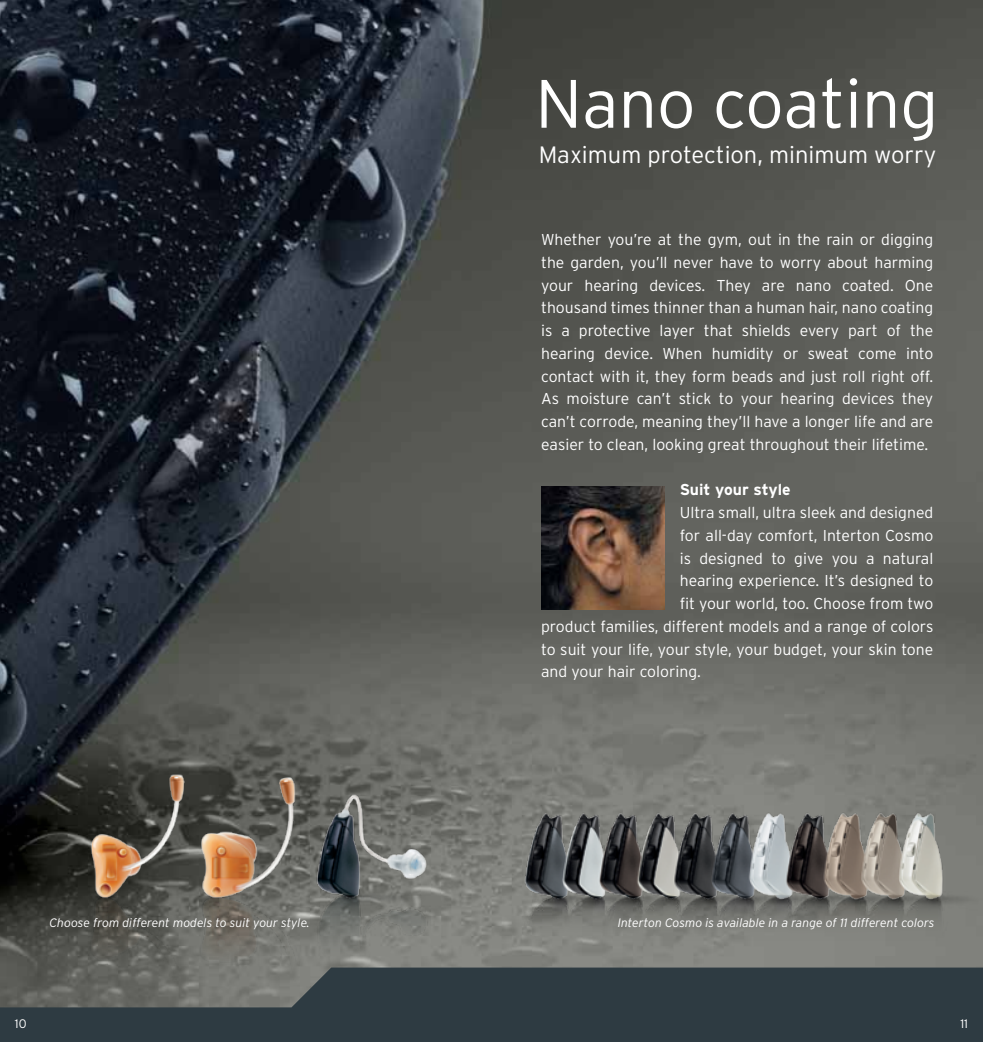
<style>
.page{position:relative;width:983px;height:1042px;background:#fff}
.page>*{position:absolute;margin:0;border:0;box-sizing:border-box;transform-origin:0 0}
.t1{font:300 68.25px "Interstate";letter-spacing:-.005em;color:#fff}
.t2{font:300 23.62px "Interstate";color:#fff}
.t3{font:300 15.75px/22.8px "Interstate";color:#fff;text-align:justify}
.t4{font:700 15.75px "Interstate";color:#fff}
.t5{font:300 12.42px "Interstate";color:#fff}
.t6{font:italic 300 12.25px "Interstate";color:#fff}
</style>
<div class="page">
<img style="left:0;top:0;width:982px;height:967px">
<img style="left:541px;top:486px;width:123px;height:123px">
<img style="left:337px;top:914px;width:106px;height:53px">
<img style="left:70px;top:866px;width:267px;height:101px">
<img style="left:296px;top:776px;width:147px;height:138px">
<img style="left:85px;top:756px;width:252px;height:156px">
<img style="left:514px;top:911px;width:468px;height:48px">
<img style="left:514px;top:804px;width:468px;height:107px">
<svg style="left:0;top:967px;width:982px;height:75px;background:#394449"></svg>
<h1 class="t1" style="left:535px;top:62px;width:404px">Nano coating</h1>
<h2 class="t2" style="left:538px;top:140px;width:399px">Maximum protection, minimum worry</h2>
<p class="t3" style="left:541px;top:228px;width:393px">Whether you’re at the gym, out in the rain or digging the garden, you’ll never have to worry about harming your hearing devices. They are nano coated. One thousand times thinner than a human hair, nano coating is a protective layer that shields every part of the hearing device. When humidity or sweat come into contact with it, they form beads and just roll right off.<br>As moisture can’t stick to your hearing devices they can’t corrode, meaning they’ll have a longer life and are easier to clean, looking great throughout their lifetime.</p>
<p class="t4" style="left:679px;top:480px;width:112px">Suit your style</p>
<p class="t3" style="left:679px;top:501px;width:255px">Ultra small, ultra sleek and designed</p>
<p class="t3" style="left:679px;top:524px;width:255px">for all-day comfort, Interton Cosmo</p>
<p class="t3" style="left:679px;top:546px;width:255px">is designed to give you a natural</p>
<p class="t3" style="left:679px;top:569px;width:255px">hearing experience. It’s designed to</p>
<p class="t3" style="left:679px;top:592px;width:255px">fit your world, too. Choose from two</p>
<p class="t3" style="left:541px;top:615px;width:393px">product families, different models and a range of colors</p>
<p class="t3" style="left:541px;top:637px;width:393px">to suit your life, your style, your budget, your skin tone</p>
<p class="t3" style="left:541px;top:660px;width:161px">and your hair coloring.</p>
<p class="t6" style="left:50px;top:915px;width:262px">Choose from different models to suit your style.</p>
<p class="t6" style="left:617px;top:915px;width:318px">Interton Cosmo is available in a range of 11 different colors</p>
<p class="t5" style="left:15px;top:1016px;width:13px">10</p>
<p class="t5" style="left:960px;top:1016px;width:9px">11</p>
</div>
